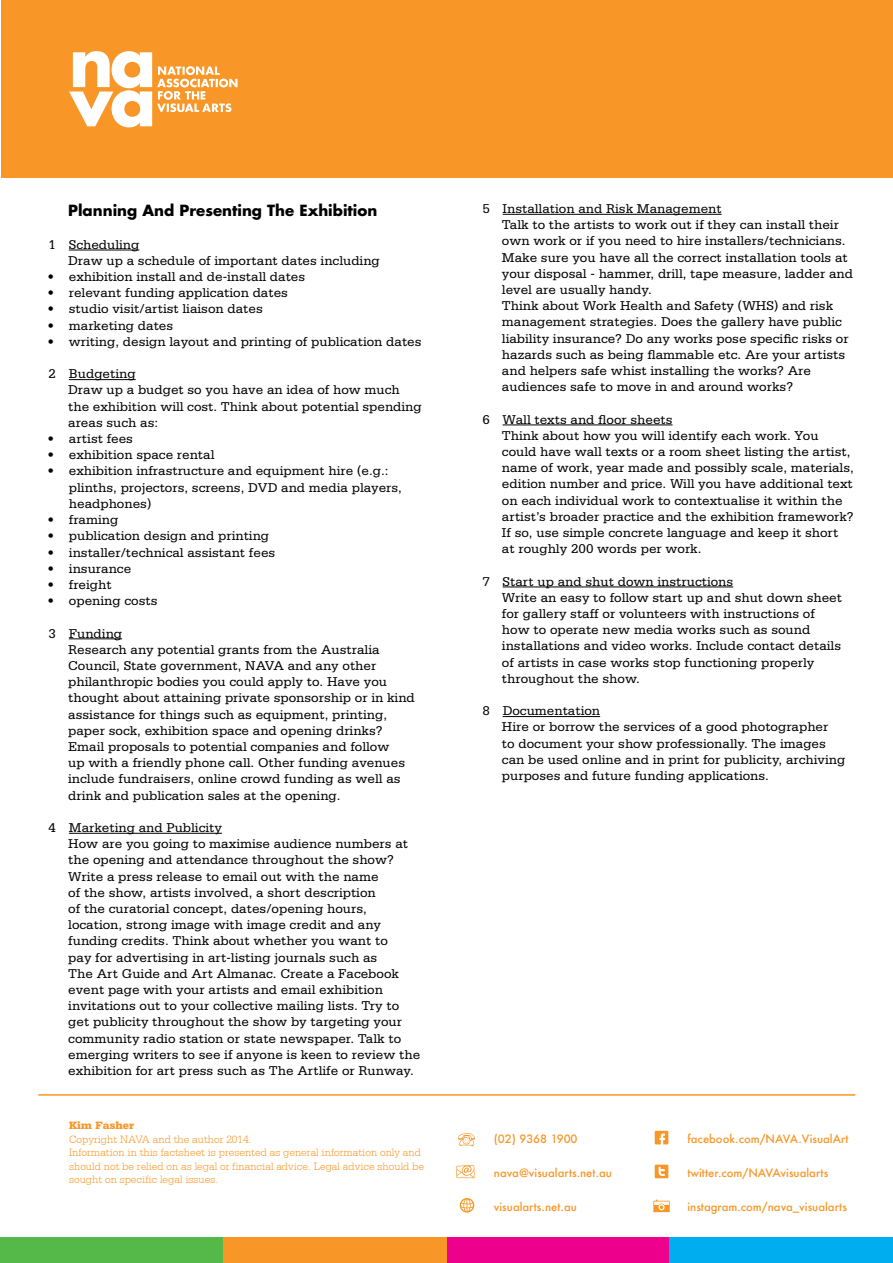
<style>
.page{position:relative;width:893px;height:1263px;background:#fff}
.page>*{position:absolute;margin:0;border:0;box-sizing:border-box;transform-origin:0 0}
.t1{font:700 15px "Futura CE";color:#000}
.t2{font:13.5px/16.2px "Serifa Std";color:#000}
.t3{font:300 11.25px/13.5px "Serifa 45";color:#f89728}
.t4{font:500 11.25px "Futura";color:#f89728}
.t5{font:900 11.25px "Serifa Std";color:#f89728}
</style>
<div class="page">
<hr style="left:38px;top:1094px;width:817px;height:2px;background:#f89728">
<svg style="left:653px;top:1200px;width:17px;height:12px"></svg>
<svg style="left:460px;top:1198px;width:14px;height:14px"></svg>
<svg style="left:655px;top:1164px;width:13px;height:14px"></svg>
<svg style="left:456px;top:1165px;width:19px;height:13px"></svg>
<svg style="left:655px;top:1131px;width:13px;height:13px"></svg>
<svg style="left:458px;top:1133px;width:17px;height:13px"></svg>
<div style="left:1px;top:1px;width:891px;height:177px;background:#f89728"></div>
<hr style="left:69px;top:250px;width:70px;height:1px;background:#000">
<hr style="left:69px;top:379px;width:67px;height:1px;background:#000">
<hr style="left:69px;top:638px;width:53px;height:1px;background:#000">
<hr style="left:69px;top:833px;width:153px;height:1px;background:#000">
<hr style="left:503px;top:214px;width:219px;height:1px;background:#000">
<hr style="left:503px;top:425px;width:169px;height:1px;background:#000">
<hr style="left:503px;top:587px;width:230px;height:1px;background:#000">
<hr style="left:503px;top:716px;width:97px;height:1px;background:#000">
<svg style="left:69px;top:51px;width:168px;height:76px"></svg>
<div style="left:0;top:1237px;width:223px;height:26px;background:#54b948"></div>
<div style="left:446px;top:1237px;width:224px;height:26px;background:#ec008c"></div>
<div style="left:223px;top:1237px;width:223px;height:26px;background:#f89728"></div>
<div style="left:670px;top:1237px;width:223px;height:26px;background:#00aeef"></div>
<p class="t1" style="left:68px;top:199px;width:311px">Planning And Presenting The Exhibition</p>
<p class="t2" style="left:68px;top:236px;width:313px;text-indent:-20px">1 Scheduling<br>Draw up a schedule of important dates including</p>
<p class="t2" style="left:48px;top:269px;width:259px">• exhibition install and de-install dates</p>
<p class="t2" style="left:48px;top:285px;width:242px">• relevant funding application dates</p>
<p class="t2" style="left:48px;top:301px;width:217px">• studio visit/artist liaison dates</p>
<p class="t2" style="left:48px;top:317px;width:127px">• marketing dates</p>
<p class="t2" style="left:48px;top:333px;width:375px">• writing, design layout and printing of publication dates</p>
<p class="t2" style="left:68px;top:366px;width:355px;text-indent:-20px">2 Budgeting<br>Draw up a budget so you have an idea of how much the exhibition will cost. Think about potential spending areas such as:</p>
<p class="t2" style="left:48px;top:431px;width:87px">• artist fees</p>
<p class="t2" style="left:48px;top:447px;width:168px">• exhibition space rental</p>
<p class="t2" style="left:69px;top:463px;width:335px;text-indent:-21px">• exhibition infrastructure and equipment hire (e.g.: plinths, projectors, screens, DVD and media players, headphones)</p>
<p class="t2" style="left:48px;top:512px;width:72px">• framing</p>
<p class="t2" style="left:48px;top:528px;width:223px">• publication design and printing</p>
<p class="t2" style="left:48px;top:544px;width:229px">• installer/technical assistant fees</p>
<p class="t2" style="left:48px;top:560px;width:85px">• insurance</p>
<p class="t2" style="left:48px;top:576px;width:66px">• freight</p>
<p class="t2" style="left:48px;top:593px;width:111px">• opening costs</p>
<p class="t2" style="left:68px;top:625px;width:348px;text-indent:-20px">3 Funding<br>Research any potential grants from the Australia Council, State government, NAVA and any other philanthropic bodies you could apply to. Have you thought about attaining private sponsorship or in kind assistance for things such as equipment, printing, paper sock, exhibition space and opening drinks?<br>Email proposals to potential companies and follow<br>up with a friendly phone call. Other funding avenues include fundraisers, online crowd funding as well as drink and publication sales at the opening.</p>
<p class="t2" style="left:68px;top:819px;width:353px;text-indent:-20px">4 Marketing and Publicity<br>How are you going to maximise audience numbers at the opening and attendance throughout the show?<br>Write a press release to email out with the name<br>of the show, artists involved, a short description<br>of the curatorial concept, dates/opening hours, location, strong image with image credit and any funding credits. Think about whether you want to<br>pay for advertising in art-listing journals such as<br>The Art Guide and Art Almanac. Create a Facebook event page with your artists and email exhibition invitations out to your collective mailing lists. Try to get publicity throughout the show by targeting your community radio station or state newspaper. Talk to emerging writers to see if anyone is keen to review the exhibition for art press such as The Artlife or Runway.</p>
<p class="t5" style="left:69px;top:1119px;width:67px">Kim Fasher</p>
<p class="t2" style="left:502px;top:201px;width:353px;text-indent:-20px">5 Installation and Risk Management<br>Talk to the artists to work out if they can install their own work or if you need to hire installers/technicians.<br>Make sure you have all the correct installation tools at your disposal - hammer, drill, tape measure, ladder and level are usually handy.<br>Think about Work Health and Safety (WHS) and risk management strategies. Does the gallery have public liability insurance? Do any works pose specific risks or hazards such as being flammable etc. Are your artists and helpers safe whist installing the works? Are audiences safe to move in and around works?</p>
<p class="t2" style="left:502px;top:411px;width:353px;text-indent:-20px">6 Wall texts and floor sheets<br>Think about how you will identify each work. You could have wall texts or a room sheet listing the artist, name of work, year made and possibly scale, materials, edition number and price. Will you have additional text on each individual work to contextualise it within the artist’s broader practice and the exhibition framework?<br>If so, use simple concrete language and keep it short at roughly 200 words per work.</p>
<p class="t2" style="left:502px;top:573px;width:341px;text-indent:-20px">7 Start up and shut down instructions<br>Write an easy to follow start up and shut down sheet for gallery staff or volunteers with instructions of how to operate new media works such as sound installations and video works. Include contact details of artists in case works stop functioning properly throughout the show.</p>
<p class="t2" style="left:502px;top:703px;width:345px;text-indent:-20px">8 Documentation<br>Hire or borrow the services of a good photographer<br>to document your show professionally. The images can be used online and in print for publicity, archiving purposes and future funding applications.</p>
<p class="t3" style="left:69px;top:1132px;width:357px">Copyright NAVA and the author 2014.<br>Information in this factsheet is presented as general information only and should not be relied on as legal or financial advice. Legal advice should be sought on specific legal issues.</p>
<p class="t4" style="left:494px;top:1131px;width:85px">(02) 9368 1900</p>
<p class="t4" style="left:687px;top:1131px;width:163px">facebook.com/NAVA.VisualArt</p>
<p class="t4" style="left:494px;top:1165px;width:120px">nava@visualarts.net.au</p>
<p class="t4" style="left:687px;top:1165px;width:142px">twitter.com/NAVAvisualarts</p>
<p class="t4" style="left:494px;top:1199px;width:85px">visualarts.net.au</p>
<p class="t4" style="left:687px;top:1199px;width:161px">instagram.com/nava_visualarts</p>
</div>
